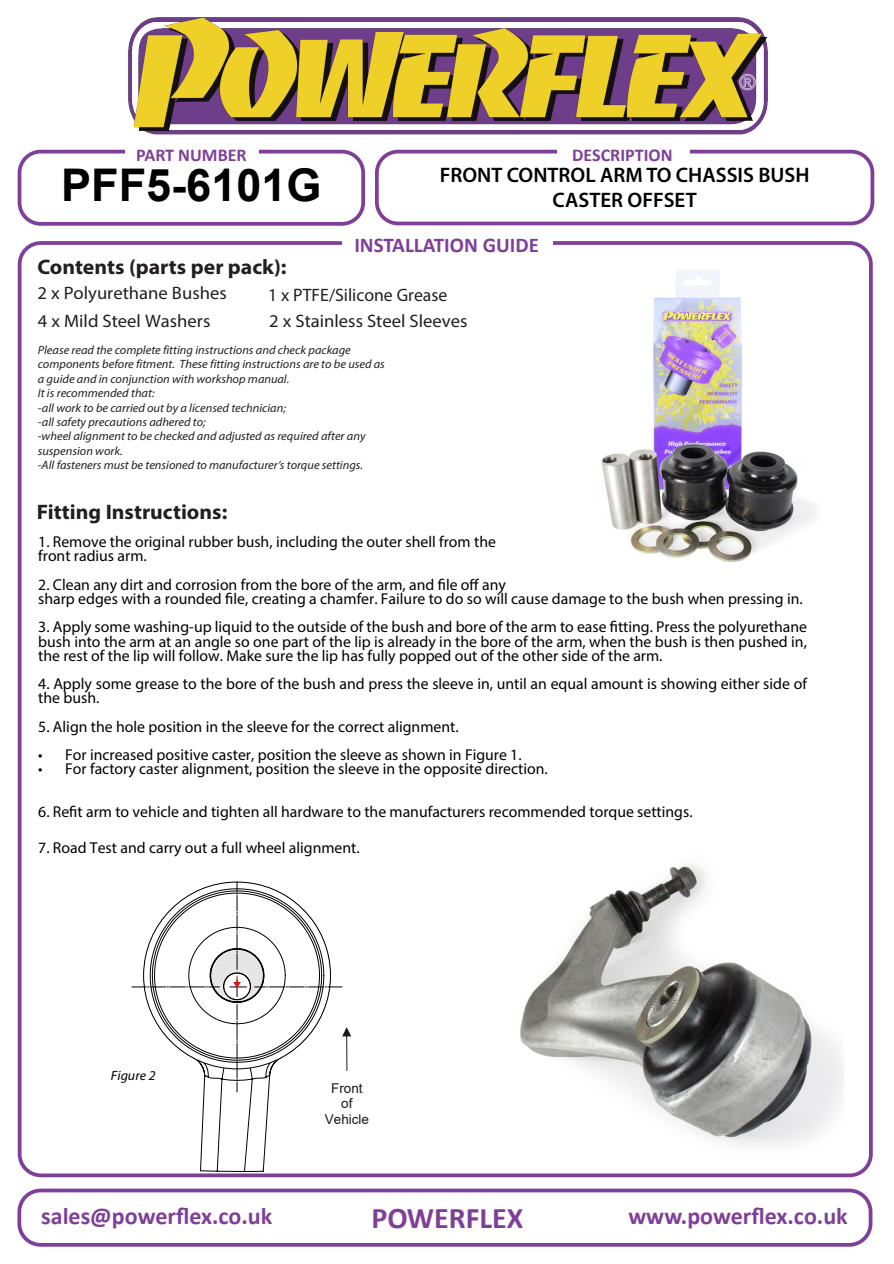
<style>
.page{position:relative;width:894px;height:1264px;background:#fff}
.page>*{position:absolute;margin:0;border:0;box-sizing:border-box;transform-origin:0 0}
.t1{font:700 45px "Arial";color:#000}
.t2{font:700 30px "Calibri";color:#7f3f98}
.t3{font:700 24px "Calibri";color:#7f3f98}
.t4{font:700 21px "Myriad Pro";color:#231f20}
.t5{font:600 21px/25.2px "Myriad Pro";color:#000;text-align:center}
.t6{font:700 21px "Calibri";color:#7f3f98}
.t7{font:18px/27.2px "Myriad Pro";color:#231f20}
.t8{font:700 18px "Calibri";color:#7f3f98}
.t9{font:15.75px/14.1px "Myriad Pro";color:#000}
.t10{font:13.5px/15.8px "Arial";color:#1c1917;text-align:center}
.t11{font:italic 13.5px "Myriad Pro";color:#000}
.t12{font:italic 12px/14.4px "Myriad Pro";color:#231f20}
</style>
<div class="page">
<img style="left:474px;top:864px;width:369px;height:314px">
<div style="left:18px;top:241px;width:854px;height:935px;border:4px solid #7f3f98;border-radius:21px"></div>
<div style="left:375px;top:150px;width:498px;height:75px;border:4px solid #7f3f98;border-radius:21px"></div>
<div style="left:18px;top:150px;width:347px;height:76px;border:4px solid #7f3f98;border-radius:21px"></div>
<img style="left:128px;top:18px;width:639px;height:117px">
<div style="left:124px;top:147px;width:134px;height:9px;background:#fff"></div>
<div style="left:556px;top:147px;width:132px;height:9px;background:#fff"></div>
<div style="left:342px;top:235px;width:210px;height:15px;background:#fff"></div>
<div style="left:17px;top:1188px;width:855px;height:58px;border:4px solid #7f3f98;border-radius:21px"></div>
<img style="left:601px;top:271px;width:216px;height:291px">
<svg style="left:200px;top:1091px;width:70px;height:80px"></svg>
<svg style="left:132px;top:881px;width:219px;height:210px"></svg>
<p class="t8" style="left:136px;top:147px;width:112px">PART NUMBER</p>
<p class="t8" style="left:572px;top:147px;width:102px">DESCRIPTION</p>
<h1 class="t1" style="left:61px;top:168px;width:262px">PFF5-6101G</h1>
<h3 class="t5" style="left:439px;top:164px;width:371px">FRONT CONTROL ARM TO CHASSIS BUSH<br>CASTER OFFSET</h3>
<h3 class="t6" style="left:354px;top:236px;width:186px">INSTALLATION GUIDE</h3>
<h3 class="t4" style="left:37px;top:258px;width:250px">Contents (parts per pack):</h3>
<p class="t7" style="left:37px;top:281px;width:191px">2 x Polyurethane Bushes<br>4 x Mild Steel Washers</p>
<p class="t7" style="left:268px;top:283px;width:181px">1 x PTFE/Silicone Grease</p>
<p class="t7" style="left:269px;top:308px;width:200px">2 x Stainless Steel Sleeves</p>
<p class="t12" style="left:38px;top:344px;width:348px">Please read the complete fitting instructions and check package components before fitment. These fitting instructions are to be used as a guide and in conjunction with workshop manual.<br>It is recommended that:<br>-all work to be carried out by a licensed technician;<br>-all safety precautions adhered to;<br>-wheel alignment to be checked and adjusted as required after any suspension work.<br>-All fasteners must be tensioned to manufacturer’s torque settings.</p>
<h3 class="t4" style="left:37px;top:503px;width:192px">Fitting Instructions:</h3>
<p class="t9" style="left:38px;top:536px;width:459px">1. Remove the original rubber bush, including the outer shell from the front radius arm.</p>
<p class="t9" style="left:38px;top:578px;width:765px">2. Clean any dirt and corrosion from the bore of the arm, and file off any<br>sharp edges with a rounded file, creating a chamfer. Failure to do so will cause damage to the bush when pressing in.</p>
<p class="t9" style="left:38px;top:621px;width:770px;text-align:justify">3. Apply some washing-up liquid to the outside of the bush and bore of the arm to ease fitting. Press the polyurethane bush into the arm at an angle so one part of the lip is already in the bore of the arm, when the bush is then pushed in, the rest of the lip will follow. Make sure the lip has fully popped out of the other side of the arm.</p>
<p class="t9" style="left:38px;top:678px;width:770px">4. Apply some grease to the bore of the bush and press the sleeve in, until an equal amount is showing either side of the bush.</p>
<p class="t9" style="left:38px;top:720px;width:421px">5. Align the hole position in the sleeve for the correct alignment.</p>
<p class="t9" style="left:38px;top:748px;width:484px">• For increased positive caster, position the sleeve as shown in Figure 1.</p>
<p class="t9" style="left:38px;top:763px;width:511px">• For factory caster alignment, position the sleeve in the opposite direction.</p>
<p class="t9" style="left:38px;top:805px;width:655px">6. Refit arm to vehicle and tighten all hardware to the manufacturers recommended torque settings.</p>
<p class="t9" style="left:38px;top:841px;width:323px">7. Road Test and carry out a full wheel alignment.</p>
<p class="t11" style="left:111px;top:1070px;width:46px">Figure 2</p>
<p class="t10" style="left:325px;top:1080px;width:46px">Front of<br>Vehicle</p>
<h3 class="t3" style="left:41px;top:1205px;width:232px">sales@powerflex.co.uk</h3>
<h2 class="t2" style="left:371px;top:1204px;width:153px">POWERFLEX</h2>
<h3 class="t3" style="left:628px;top:1205px;width:221px">www.powerflex.co.uk</h3>
</div>
